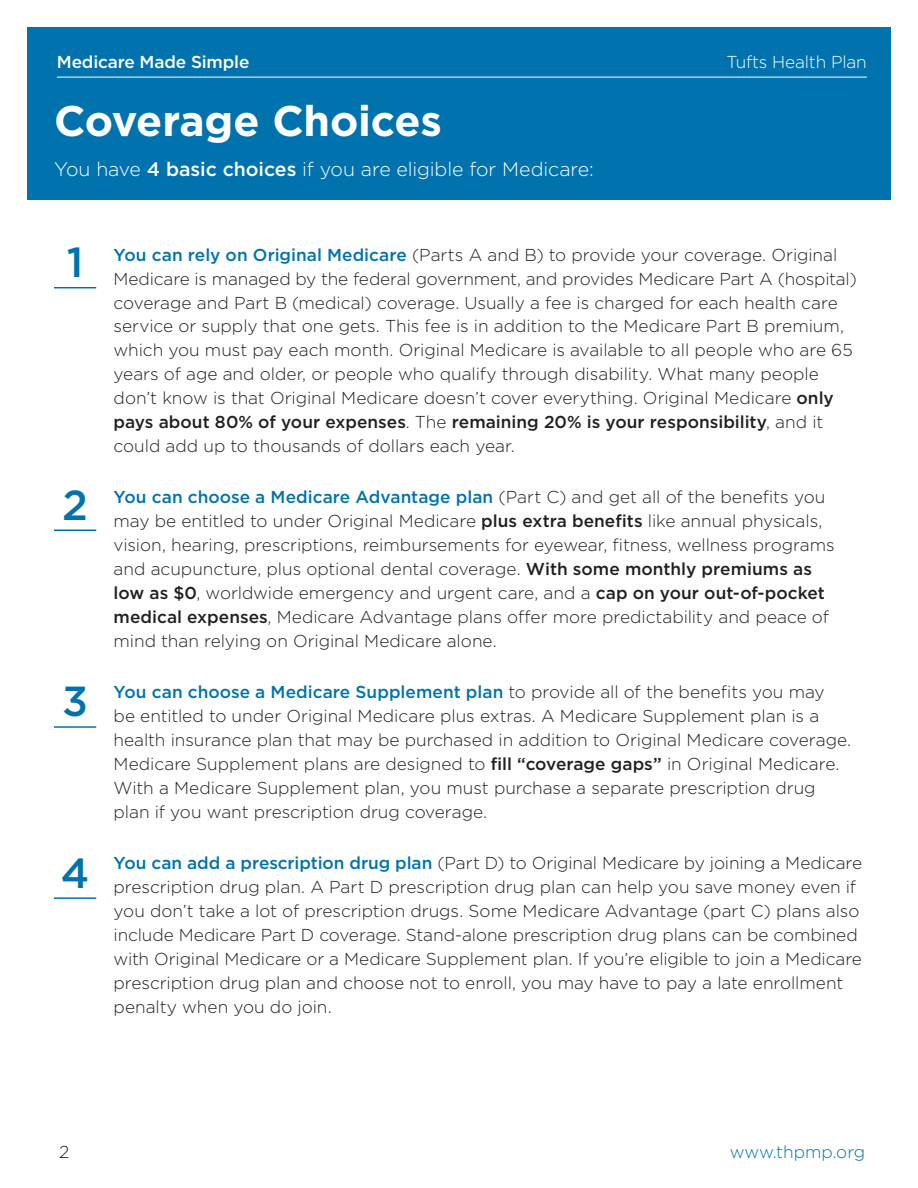
<style>
.page{position:relative;width:918px;height:1188px;background:#fff}
.page>*{position:absolute;margin:0;border:0;box-sizing:border-box;transform-origin:0 0}
.t1{font:700 42.75px "Gotham";letter-spacing:-.005em;color:#fff}
.t2{font:500 42px "Gotham";color:#0073ae}
.t3{font:300 19.5px "Gotham";letter-spacing:-.01em;color:#fff}
.t4{font:300 17.25px/24px "Gotham";letter-spacing:-.005em;color:#231f20}
.t5{font:500 17.25px "Gotham";letter-spacing:-.01em;color:#fff}
.t6{font:300 17.25px "Gotham";letter-spacing:-.01em;color:#fff}
.t7{font:300 17.25px "Gotham";color:#0073ae}
.s1{font-weight:500}
.s2{font-weight:500;color:#0073ae}
</style>
<div class="page">
<div style="left:27px;top:27px;width:864px;height:173px;background:#0073ae"></div>
<hr style="left:57px;top:77px;width:810px;height:1px;background:#fff">
<hr style="left:54px;top:287px;width:42px;height:1px;background:#0073ae">
<hr style="left:54px;top:530px;width:42px;height:1px;background:#0073ae">
<hr style="left:54px;top:726px;width:42px;height:2px;background:#0073ae">
<hr style="left:54px;top:897px;width:42px;height:2px;background:#0073ae">
<p class="t5" style="left:57px;top:51px;width:194px">Medicare Made Simple</p>
<p class="t6" style="left:726px;top:51px;width:142px">Tufts Health Plan</p>
<h1 class="t1" style="left:54px;top:93px;width:389px">Coverage Choices</h1>
<p class="t3" style="left:54px;top:157px;width:541px">You have <span class="s1">4 basic choices</span> if you are eligible for Medicare:</p>
<h2 class="t2" style="left:67px;top:235px;width:18px">1</h2>
<h2 class="t2" style="left:62px;top:477px;width:27px">2</h2>
<h2 class="t2" style="left:62px;top:674px;width:27px">3</h2>
<h2 class="t2" style="left:61px;top:845px;width:30px">4</h2>
<p class="t4" style="left:114px;top:242px;width:745px"><span class="s2">You can rely on Original Medicare</span> (Parts A and B) to provide your coverage. Original Medicare is managed by the federal government, and provides Medicare Part A (hospital) coverage and Part B (medical) coverage. Usually a fee is charged for each health care service or supply that one gets. This fee is in addition to the Medicare Part B premium, which you must pay each month. Original Medicare is available to all people who are 65 years of age and older, or people who qualify through disability. What many people don’t know is that Original Medicare doesn’t cover everything. Original Medicare <span class="s1">only pays about 80% of your expenses</span>. The <span class="s1">remaining 20% is your responsibility</span>, and it could add up to thousands of dollars each year.</p>
<p class="t4" style="left:114px;top:485px;width:723px"><span class="s2">You can choose a Medicare Advantage plan</span> (Part C) and get all of the benefits you may be entitled to under Original Medicare <span class="s1">plus extra benefits</span> like annual physicals, vision, hearing, prescriptions, reimbursements for eyewear, fitness, wellness programs and acupuncture, plus optional dental coverage. <span class="s1">With some monthly premiums as low as $0</span>, worldwide emergency and urgent care, and a <span class="s1">cap on your out-of-pocket medical expenses</span>, Medicare Advantage plans offer more predictability and peace of mind than relying on Original Medicare alone.</p>
<p class="t4" style="left:114px;top:680px;width:739px"><span class="s2">You can choose a Medicare Supplement plan</span> to provide all of the benefits you may<br>be entitled to under Original Medicare plus extras. A Medicare Supplement plan is a health insurance plan that may be purchased in addition to Original Medicare coverage.<br>Medicare Supplement plans are designed to <span class="s1">fill “coverage gaps”</span> in Original Medicare.<br>With a Medicare Supplement plan, you must purchase a separate prescription drug plan if you want prescription drug coverage.</p>
<p class="t4" style="left:114px;top:851px;width:750px"><span class="s2">You can add a prescription drug plan</span> (Part D) to Original Medicare by joining a Medicare prescription drug plan. A Part D prescription drug plan can help you save money even if you don’t take a lot of prescription drugs. Some Medicare Advantage (part C) plans also include Medicare Part D coverage. Stand-alone prescription drug plans can be combined with Original Medicare or a Medicare Supplement plan. If you’re eligible to join a Medicare prescription drug plan and choose not to enroll, you may have to pay a late enrollment penalty when you do join.</p>
<p class="t4" style="left:59px;top:1139px;width:12px">2</p>
<p class="t7" style="left:730px;top:1141px;width:137px">www.thpmp.org</p>
</div>
